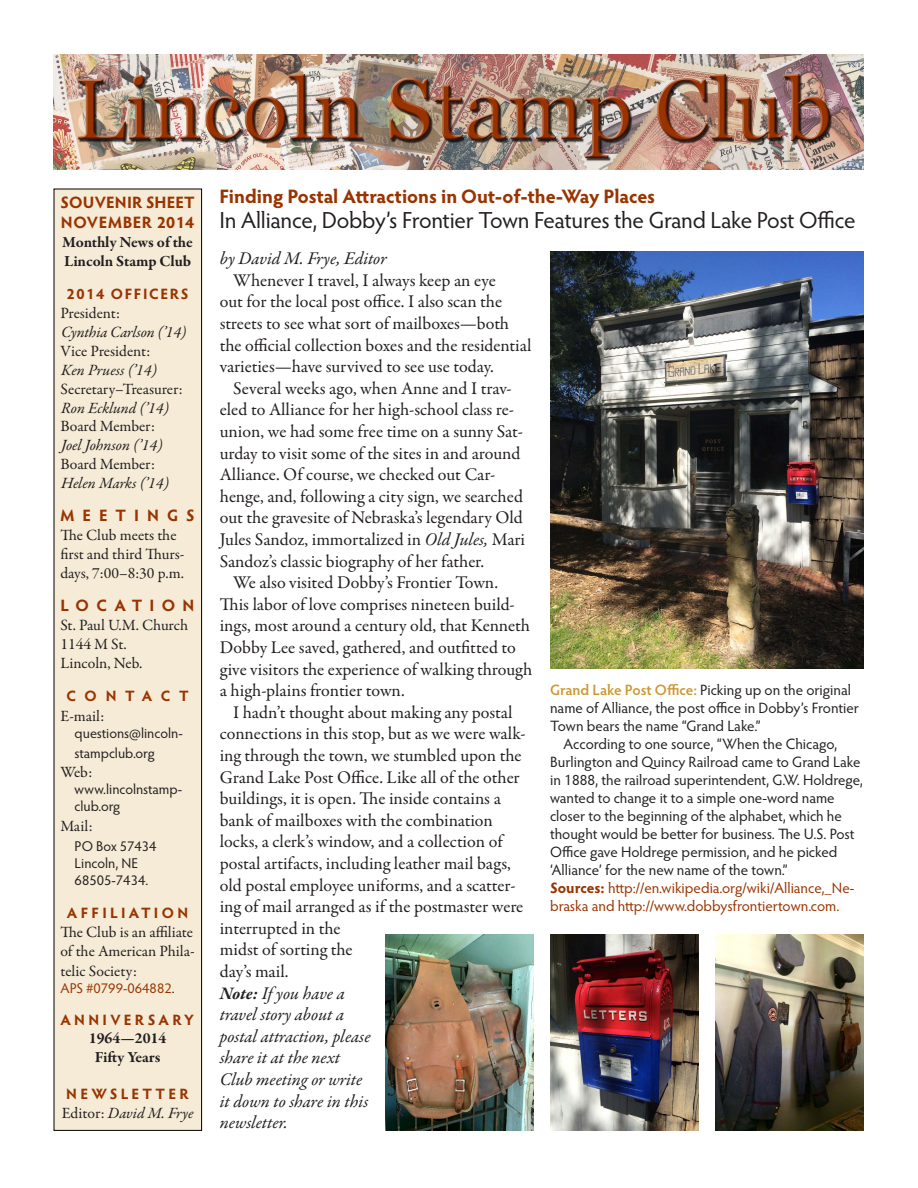
<style>
.page{position:relative;width:918px;height:1188px;background:#fff}
.page>*{position:absolute;margin:0;border:0;box-sizing:border-box;transform-origin:0 0}
.t1{font:23.25px "Hypatia Sans Pro";letter-spacing:-.015em;color:#231f20}
.t2{font:700 19.5px "Hypatia Sans Pro";letter-spacing:-.005em;color:#993400}
.t3{font:18px/21.6px "Garamond Premr Pro";color:#231f20}
.t4{font:italic 18px "Garamond Premr Pro";color:#231f20}
.t5{font:700 16.5px/19.8px "Hypatia Sans Pro";letter-spacing:.03em;color:#993400}
.t6{font:700 16.5px "Hypatia Sans Pro";letter-spacing:.48em;color:#993400}
.t7{font:700 16.5px "Hypatia Sans Pro";letter-spacing:.445em;color:#993400}
.t8{font:15.75px/18.9px "Garamond Premr Pro";color:#231f20}
.t9{font:italic 15.75px "Garamond Premr Pro";letter-spacing:-.005em;color:#231f20}
.t10{font:700 15.75px/18.9px "Garamond Premr Pro";letter-spacing:-.005em;color:#231f20}
.t11{font:15px/18px "Hypatia Sans Pro";color:#231f20}
.t12{font:700 15px "Hypatia Sans Pro";letter-spacing:.215em;color:#993400}
.t13{font:700 15px "Hypatia Sans Pro";letter-spacing:.11em;color:#993400}
.t14{font:700 15px "Hypatia Sans Pro";letter-spacing:.57em;color:#993400}
.t15{font:14.25px/17.1px "Hypatia Sans Pro";color:#231f20}
.t16{font:14.25px "Hypatia Sans Pro";color:#993400}
.s1{color:#231f20}
.s2{font-style:normal}
.s3{font-style:italic}
.s4{font-weight:700;font-style:italic}
.s5{font-weight:600;color:#c93}
.s6{font-weight:700;color:#993400}
.s7{color:#993400}
</style>
<div class="page">
<div style="left:54px;top:189px;width:148px;height:942px;background:#f5ebd6;border:1px solid #000"></div>
<img style="left:54px;top:54px;width:810px;height:116px">
<img style="left:550px;top:251px;width:314px;height:418px">
<img style="left:550px;top:934px;width:148px;height:197px">
<img style="left:716px;top:934px;width:148px;height:197px">
<img style="left:385px;top:934px;width:148px;height:197px">
<p class="t5" style="left:60px;top:192px;width:136px">SOUVENIR SHEET<br>NOVEMBER 2014</p>
<p class="t10" style="left:62px;top:233px;width:132px">Monthly News of the<br>Lincoln Stamp Club</p>
<p class="t13" style="left:67px;top:283px;width:124px">2014 OFFICERS</p>
<p class="t8" style="left:60px;top:304px;width:61px">President:</p>
<p class="t9" style="left:61px;top:322px;width:127px">Cynthia Carlson (’14)</p>
<p class="t8" style="left:60px;top:342px;width:91px">Vice President:</p>
<p class="t9" style="left:61px;top:360px;width:98px">Ken Pruess (’14)</p>
<p class="t8" style="left:60px;top:380px;width:124px">Secretary–Treasurer:</p>
<p class="t9" style="left:61px;top:398px;width:109px">Ron Ecklund (’14)</p>
<p class="t8" style="left:60px;top:417px;width:96px">Board Member:</p>
<p class="t9" style="left:61px;top:435px;width:103px">Joel Johnson (’14)</p>
<p class="t8" style="left:60px;top:455px;width:96px">Board Member:</p>
<p class="t9" style="left:61px;top:473px;width:110px">Helen Marks (’14)</p>
<p class="t6" style="left:60px;top:504px;width:136px">MEETINGS</p>
<p class="t8" style="left:60px;top:526px;width:125px">The Club meets the first and third Thurs&shy;days, 7:00–8:30 p.m.</p>
<p class="t7" style="left:60px;top:594px;width:136px">LOCATION</p>
<p class="t8" style="left:60px;top:616px;width:129px">St. Paul U.M. Church<br>1144 M St.<br>Lincoln, Neb.</p>
<p class="t14" style="left:66px;top:686px;width:124px">CONTACT</p>
<p class="t8" style="left:60px;top:707px;width:46px">E-mail:</p>
<p class="t15" style="left:75px;top:723px;width:110px;line-height:19.8px">questions@lincoln&shy;stampclub.org</p>
<p class="t8" style="left:60px;top:763px;width:33px">Web:</p>
<p class="t15" style="left:75px;top:780px;width:109px">www.lincolnstamp&shy;club.org</p>
<p class="t8" style="left:60px;top:817px;width:34px">Mail:</p>
<p class="t15" style="left:75px;top:837px;width:83px">PO Box 57434<br>Lincoln, NE<br>68505-7434.</p>
<p class="t12" style="left:67px;top:903px;width:123px">AFFILIATION</p>
<p class="t8" style="left:60px;top:923px;width:136px;line-height:19.4px;text-align:justify">The Club is an affiliate of the American Phila&shy;telic Society:</p>
<p class="t16" style="left:60px;top:979px;width:116px">APS #0799-064882<span class="s1">.</span></p>
<p class="t12" style="left:60px;top:1009px;width:135px">ANNIVERSARY</p>
<p class="t10" style="left:89px;top:1029px;width:79px;text-align:center">1964—2014<br>Fifty Years</p>
<p class="t12" style="left:66px;top:1083px;width:124px">NEWSLETTER</p>
<p class="t9" style="left:62px;top:1103px;width:133px"><span class="s2">Editor:</span> David M. Frye</p>
<p class="t2" style="left:219px;top:182px;width:437px">Finding Postal Attractions in Out-of-the-Way Places</p>
<p class="t1" style="left:219px;top:204px;width:638px">In Alliance, Dobby’s Frontier Town Features the Grand Lake Post Office</p>
<p class="t4" style="left:220px;top:247px;width:169px">by David M. Frye, Editor</p>
<p class="t3" style="left:220px;top:270px;width:313px;text-indent:14px">Whenever I travel, I always keep an eye<br>out for the local post office. I also scan the streets to see what sort of mailboxes—both the official collection boxes and the residential varieties—have survived to see use today.</p>
<p class="t3" style="left:220px;top:378px;width:307px;text-indent:14px">Several weeks ago, when Anne and I trav&shy;eled to Alliance for her high-school class re&shy;union, we had some free time on a sunny Sat&shy;urday to visit some of the sites in and around Alliance. Of course, we checked out Car&shy;henge, and, following a city sign, we searched out the gravesite of Nebraska’s legendary Old Jules Sandoz, immortalized in <span class="s3">Old Jules,</span> Mari Sandoz’s classic biography of her father.</p>
<p class="t3" style="left:220px;top:572px;width:314px;text-indent:14px">We also visited Dobby’s Frontier Town.<br>This labor of love comprises nineteen build&shy;ings, most around a century old, that Kenneth Dobby Lee saved, gathered, and outfitted to give visitors the experience of walking through a high-plains frontier town.</p>
<p class="t3" style="left:220px;top:702px;width:307px;text-indent:14px">I hadn’t thought about making any postal connections in this stop, but as we were walk&shy;ing through the town, we stumbled upon the<br>Grand Lake Post Office. Like all of the other buildings, it is open. The inside contains a bank of mailboxes with the combination locks, a clerk’s window, and a collection of postal artifacts, including leather mail bags, old postal employee uniforms, and a scatter&shy;ing of mail arranged as if the postmaster were interrupted in the<br>midst of sorting the<br>day’s mail.<br><span class="s4">Note:</span> <span class="s3">If you have a<br>travel story about a<br>postal attraction, please<br>share it at the next<br>Club meeting or write<br>it down to share in this<br>newsletter.</span></p>
<p class="t11" style="left:550px;top:680px;width:310px"><span class="s5">Grand Lake Post Office:</span> Picking up on the original name of Alliance, the post office in Dobby’s Frontier<br>Town bears the name “Grand Lake.”</p>
<p class="t11" style="left:550px;top:734px;width:314px;text-indent:14px">According to one source, “When the Chicago, Burlington and Quincy Railroad came to Grand Lake in 1888, the railroad superintendent, G.W. Holdrege, wanted to change it to a simple one-word name closer to the beginning of the alphabet, which he thought would be better for business. The U.S. Post Office gave Holdrege permission, and he picked ‘Alliance’ for the new name of the town.”<br><span class="s6">Sources:</span> <span class="s7">http://en.wikipedia.org/wiki/Alliance,_Ne&shy;braska and http://www.dobbysfrontiertown.com.</span></p>
</div>
